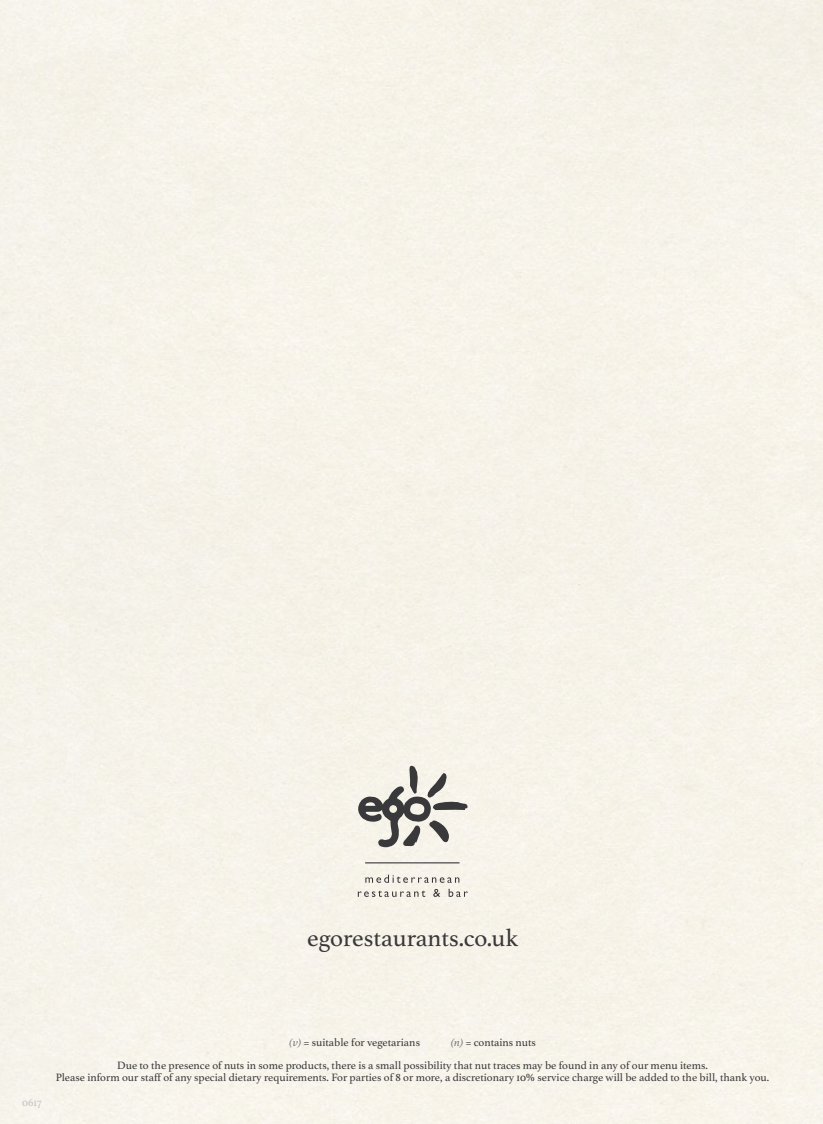
<style>
.page{position:relative;width:823px;height:1124px;background:#fff}
.page>*{position:absolute;margin:0;border:0;box-sizing:border-box;transform-origin:0 0}
.t1{font:25px "Athelas";color:#39383a}
.t2{font:11.25px/22.9px "Athelas";color:#39383a}
.t3{font:11.25px "Athelas";color:#c3c3c4}
.s1{font-style:italic;color:#747475}
</style>
<div class="page">
<div style="left:0;top:0;width:822px;height:1123px;background:#f6f3ea"></div>
<svg style="left:353px;top:764px;width:114px;height:118px;background:#ceccc5"></svg>
<svg style="left:357px;top:890px;width:68px;height:6px"></svg>
<svg style="left:433px;top:888px;width:7px;height:8px"></svg>
<svg style="left:448px;top:888px;width:19px;height:8px"></svg>
<h1 class="t1" style="left:307px;top:917px;width:212px">egorestaurants.co.uk</h1>
<p class="t3" style="left:22px;top:1092px;width:21px">0617</p>
<p class="t2" style="left:289px;top:1030px;width:132px"><span class="s1">(v)</span> = suitable for vegetarians</p>
<p class="t2" style="left:117px;top:1030px;width:592px;text-indent:333px"><span class="s1">(n)</span> = contains nuts<br>Due to the presence of nuts in some products, there is a small possibility that nut traces may be found in any of our menu items.</p>
<p class="t2" style="left:56px;top:1065px;width:714px">Please inform our staff of any special dietary requirements. For parties of 8 or more, a discretionary 10% service charge will be added to the bill, thank you.</p>
</div>
